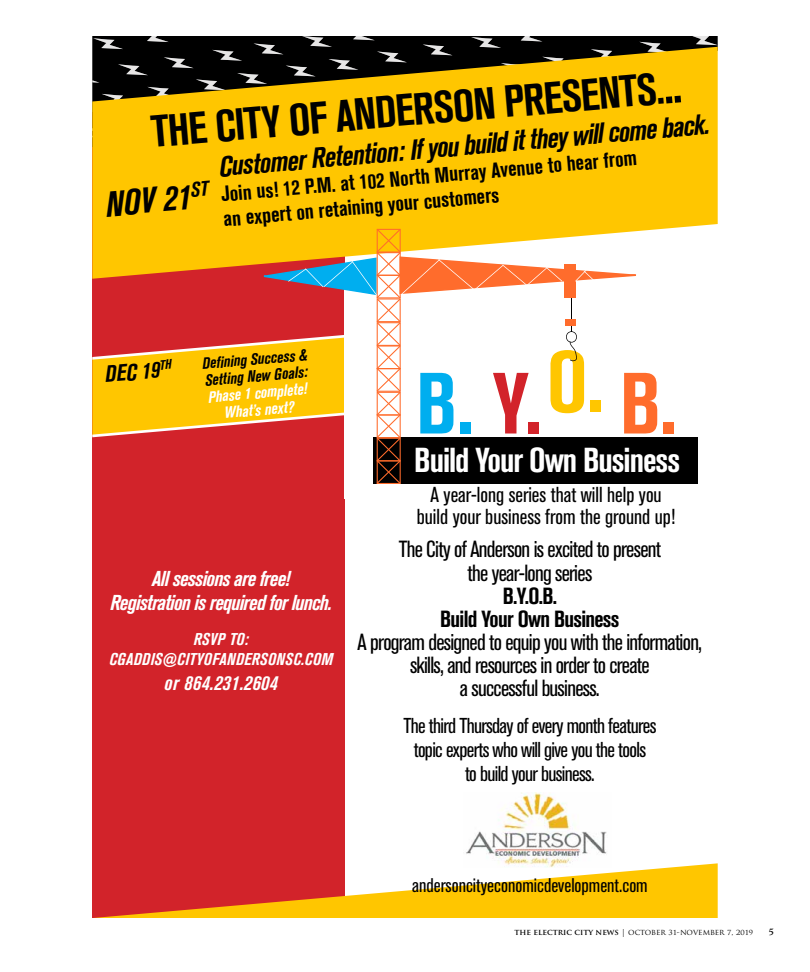
<style>
.page{position:relative;width:810px;height:972px;background:#fff}
.page>*{position:absolute;margin:0;border:0;box-sizing:border-box;transform-origin:0 0}
.t1{font:700 condensed 85.9px "Akzidenz Grotesk BQ";color:#00aeef}
.t2{font:700 condensed 85.9px "Akzidenz Grotesk BQ";color:#ffc600}
.t3{font:700 condensed 44.5px "Akzidenz Grotesk BQ";color:#000}
.t4{font:italic 700 condensed 35.6px "Akzidenz Grotesk BQ";color:#000}
.t5{font:700 condensed 34.3px "Akzidenz Grotesk BQ";letter-spacing:-.03em;color:#fff}
.t6{font:italic 700 condensed 28.5px "Akzidenz Grotesk BQ";color:#000}
.t7{font:condensed 23.2px/23.2px "Akzidenz Grotesk BQ";letter-spacing:-.03em;color:#000;text-align:center}
.t8{font:700 condensed 23.2px/23.2px "Akzidenz Grotesk BQ";letter-spacing:-.03em;color:#000;text-align:center}
.t9{font:italic 700 condensed 23.2px "Akzidenz Grotesk BQ";color:#000}
.t10{font:condensed 21.5px/21.5px "Akzidenz Grotesk BQ";color:#000;text-align:center}
.t11{font:condensed 21.4px/24.1px "Akzidenz Grotesk BQ";letter-spacing:-.03em;color:#000;text-align:center}
.t12{font:700 condensed 21.4px/25px "Akzidenz Grotesk BQ";color:#000}
.t13{font:italic 700 condensed 21.4px/24.1px "Akzidenz Grotesk BQ";letter-spacing:-.03em;color:#fff;text-align:center}
.t14{font:italic 700 condensed 20.5px "Akzidenz Grotesk BQ";letter-spacing:.02em;color:#fff}
.t15{font:condensed 19.6px "Akzidenz Grotesk BQ";color:#000}
.t16{font:italic 700 condensed 16.9px/20.3px "Akzidenz Grotesk BQ";letter-spacing:.02em;color:#fff;text-align:center}
.t17{font:italic 700 condensed 16px/16.9px "Akzidenz Grotesk BQ";color:#000}
.t18{font:italic 700 condensed 16px/16.9px "Akzidenz Grotesk BQ";color:#fff;text-align:center}
.t19{font:600 10px "Adobe Jenson Pro";color:#000}
.t20{font:8px "Trajan Pro";color:#000}
.s1{font-size:51.7px}
.s2{color:#d2232a}
.s3{color:#ff6c2c}
.s4{font-weight:700}
</style>
<div class="page">
<div style="left:92px;top:113px;width:253px;height:805px;background:#d2232a"></div>
<svg style="left:94px;top:863px;width:624px;height:55px"></svg>
<img style="left:463px;top:792px;width:148px;height:75px">
<div style="left:92px;top:36px;width:626px;height:11px;background:#000"></div>
<svg style="left:93px;top:38px;width:30px;height:9px"></svg>
<svg style="left:147px;top:36px;width:22px;height:6px"></svg>
<svg style="left:254px;top:43px;width:30px;height:4px"></svg>
<svg style="left:302px;top:36px;width:30px;height:11px"></svg>
<svg style="left:353px;top:36px;width:22px;height:4px"></svg>
<svg style="left:423px;top:44px;width:30px;height:3px"></svg>
<svg style="left:471px;top:37px;width:30px;height:10px"></svg>
<svg style="left:521px;top:36px;width:21px;height:5px"></svg>
<svg style="left:639px;top:42px;width:30px;height:5px"></svg>
<svg style="left:692px;top:36px;width:26px;height:9px"></svg>
<svg style="left:92px;top:47px;width:626px;height:185px;background:#dbab03"></svg>
<div style="left:373px;top:438px;width:324px;height:46px;background:#000"></div>
<svg style="left:92px;top:229px;width:544px;height:255px"></svg>
<h2 class="t3" style="left:149px;top:107px;width:534px;rotate:-5deg">THE CITY OF ANDERSON PRESENTS.<span class="s1">..</span></h2>
<h3 class="t4" style="left:104px;top:184px;width:105px;rotate:-5deg">NOV 21<sup>ST</sup></h3>
<p class="t6" style="left:218px;top:150px;width:494px;rotate:-5deg">Customer Retention: If you build it they will come back.</p>
<p class="t12" style="left:220px;top:182px;width:419px;rotate:-5deg">Join us! 12 P.M. at 102 North Murray Avenue to hear from an expert on retaining your customers</p>
<p class="t9" style="left:104px;top:361px;width:68px;rotate:-5deg">DEC 19<sup>TH</sup></p>
<p class="t17" style="left:202px;top:355px;width:107px;rotate:-5deg">Defining Success &amp;<br>Setting New Goals:</p>
<p class="t18" style="left:208px;top:389px;width:101px;rotate:-5deg">Phase 1 complete!<br>What’s next?</p>
<h1 class="t1" style="left:416px;top:355px;width:262px">B. <span class="s2">Y.</span> <span class="s3">B.</span></h1>
<h1 class="t2" style="left:547px;top:333px;width:59px">O.</h1>
<h3 class="t5" style="left:414px;top:441px;width:268px">Build Your Own Business</h3>
<p class="t10" style="left:417px;top:485px;width:260px">A year-long series that will help you build your business from the ground up!</p>
<p class="t13" style="left:110px;top:566px;width:223px">All sessions are free!<br>Registration is required for lunch.</p>
<p class="t16" style="left:109px;top:629px;width:225px">RSVP TO:<br>CGADDIS@CITYOFANDERSONSC.COM</p>
<p class="t14" style="left:165px;top:671px;width:115px">or 864.231.2604</p>
<p class="t7" style="left:399px;top:538px;width:264px">The City of Anderson is excited to present the year-long series</p>
<p class="t8" style="left:440px;top:584px;width:181px">B.Y.O.B.<br>Build Your Own Business</p>
<p class="t7" style="left:358px;top:631px;width:346px">A program designed to equip you with the information, skills, and resources in order to create<br>a successful business.</p>
<p class="t11" style="left:403px;top:714px;width:254px">The third Thursday of every month features topic experts who will give you the tools<br>to build your business.</p>
<p class="t15" style="left:412px;top:875px;width:237px">andersoncityeconomicdevelopment.com</p>
<p class="t20" style="left:515px;top:927px;width:240px"><span class="s4">THE ELECTRIC CITY NEWS</span> | OCTOBER 31-NOVEMBER 7, 2019</p>
<p class="t19" style="left:769px;top:926px;width:7px">5</p>
</div>
